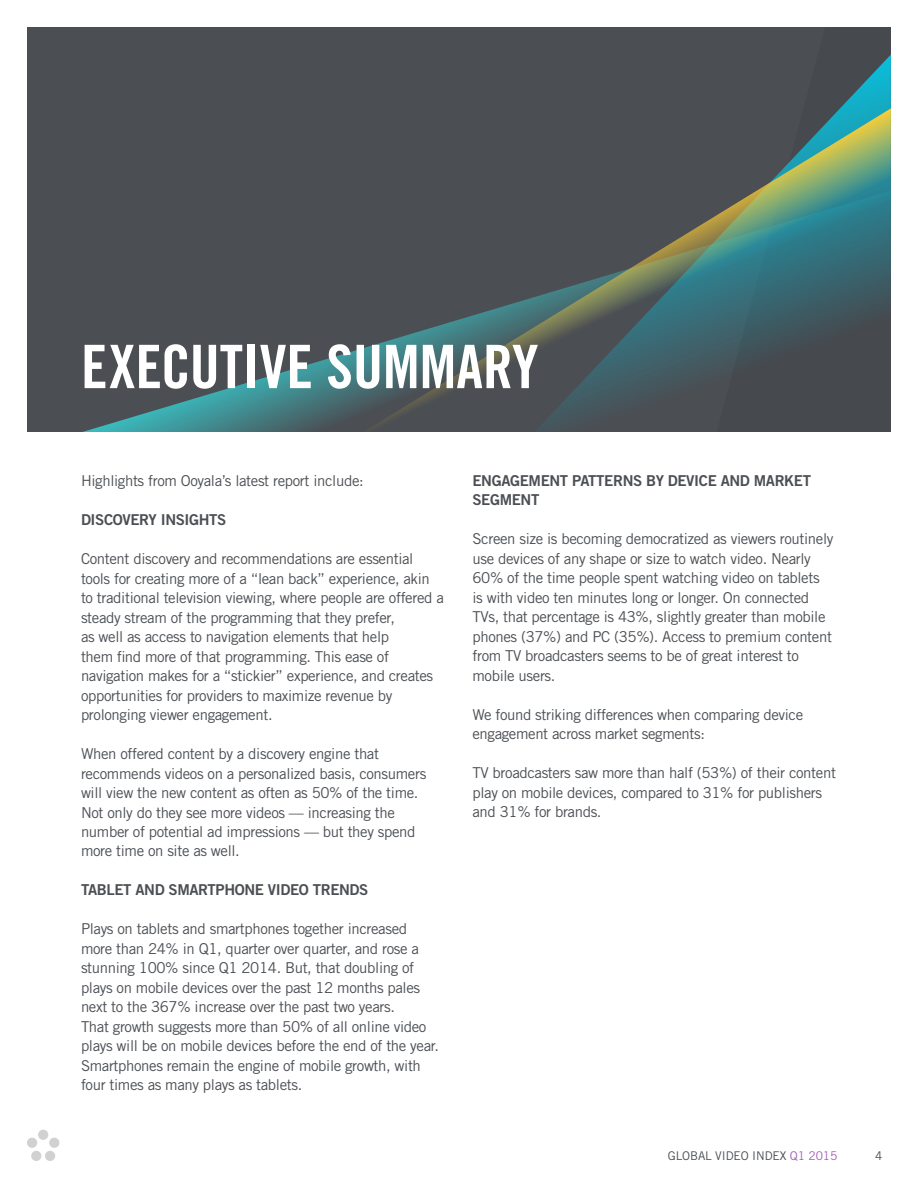
<style>
.page{position:relative;width:918px;height:1188px;background:#fff}
.page>*{position:absolute;margin:0;border:0;box-sizing:border-box;transform-origin:0 0}
.t1{font:60px "Trade Gothic Bold Cond Twenty";color:#fff}
.t2{font:15px/19.5px "Trade Gothic";letter-spacing:-.025em;color:#4b4f54}
.t3{font:15px/19.5px "Trade Gothic Bold Two";letter-spacing:-.025em;color:#4b4f54}
.t4{font:12px "Trade Gothic";letter-spacing:-.01em;color:#4b4f54}
.s1{color:#a35eb5}
</style>
<div class="page">
<div style="left:38px;top:1130px;width:10px;height:10px;background:#d1d1d2;border-radius:50%"></div>
<div style="left:27px;top:1138px;width:10px;height:10px;background:#d1d1d2;border-radius:50%"></div>
<div style="left:31px;top:1151px;width:10px;height:10px;background:#d1d1d2;border-radius:50%"></div>
<div style="left:45px;top:1151px;width:10px;height:10px;background:#d1d1d2;border-radius:50%"></div>
<div style="left:49px;top:1138px;width:10px;height:10px;background:#d1d1d2;border-radius:50%"></div>
<div style="left:27px;top:27px;width:864px;height:405px;background:#4b4f54"></div>
<svg style="left:83px;top:348px;width:280px;height:84px"></svg>
<svg style="left:840px;top:55px;width:51px;height:53px"></svg>
<svg style="left:363px;top:108px;width:528px;height:321px"></svg>
<h1 class="t1" style="left:81px;top:330px;width:459px">EXECUTIVE SUMMARY</h1>
<p class="t2" style="left:81px;top:471px;width:284px">Highlights from Ooyala’s latest report include:</p>
<p class="t3" style="left:81px;top:510px;width:147px">DISCOVERY INSIGHTS</p>
<p class="t2" style="left:81px;top:549px;width:364px">Content discovery and recommendations are essential tools for creating more of a “lean back” experience, akin to traditional television viewing, where people are offered a steady stream of the programming that they prefer,<br>as well as access to navigation elements that help<br>them find more of that programming. This ease of navigation makes for a “stickier” experience, and creates opportunities for providers to maximize revenue by prolonging viewer engagement.</p>
<p class="t2" style="left:81px;top:744px;width:347px">When offered content by a discovery engine that recommends videos on a personalized basis, consumers will view the new content as often as 50% of the time.<br>Not only do they see more videos — increasing the number of potential ad impressions — but they spend more time on site as well.</p>
<p class="t3" style="left:81px;top:880px;width:289px">TABLET AND SMARTPHONE VIDEO TRENDS</p>
<p class="t2" style="left:81px;top:919px;width:360px">Plays on tablets and smartphones together increased more than 24% in Q1, quarter over quarter, and rose a stunning 100% since Q1 2014. But, that doubling of plays on mobile devices over the past 12 months pales next to the 367% increase over the past two years.<br>That growth suggests more than 50% of all online video plays will be on mobile devices before the end of the year.<br>Smartphones remain the engine of mobile growth, with four times as many plays as tablets.</p>
<p class="t3" style="left:472px;top:471px;width:340px">ENGAGEMENT PATTERNS BY DEVICE AND MARKET<br>SEGMENT</p>
<p class="t2" style="left:472px;top:529px;width:363px">Screen size is becoming democratized as viewers routinely use devices of any shape or size to watch video. Nearly 60% of the time people spent watching video on tablets is with video ten minutes long or longer. On connected TVs, that percentage is 43%, slightly greater than mobile phones (37%) and PC (35%). Access to premium content from TV broadcasters seems to be of great interest to mobile users.</p>
<p class="t2" style="left:472px;top:705px;width:332px">We found striking differences when comparing device engagement across market segments:</p>
<p class="t2" style="left:472px;top:763px;width:365px">TV broadcasters saw more than half (53%) of their content play on mobile devices, compared to 31% for publishers and 31% for brands.</p>
<p class="t4" style="left:668px;top:1148px;width:171px">GLOBAL VIDEO INDEX <span class="s1">Q1 2015</span></p>
<p class="t4" style="left:875px;top:1148px;width:9px">4</p>
</div>
